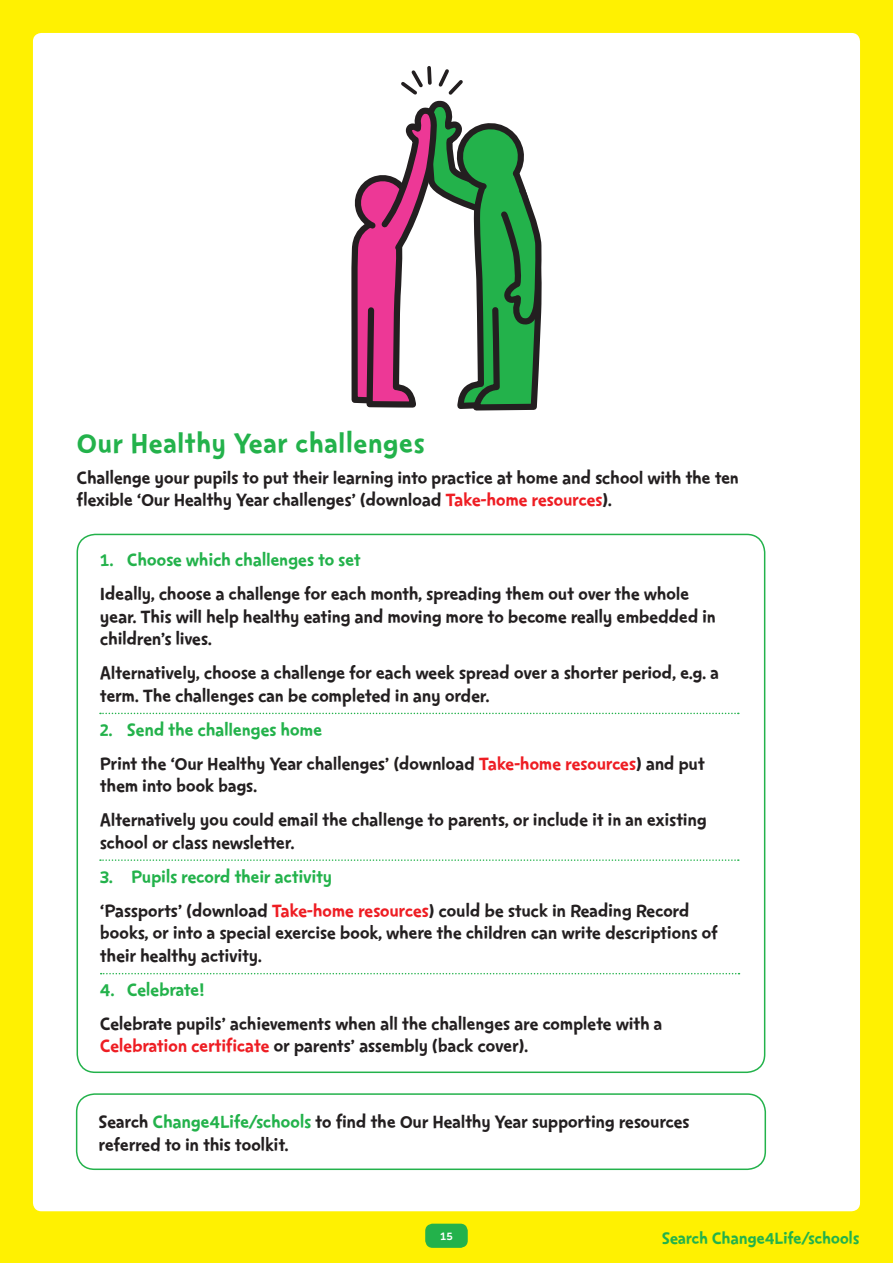
<style>
.page{position:relative;width:893px;height:1263px;background:#fff101}
.page>*{position:absolute;margin:0;border:0;box-sizing:border-box;transform-origin:0 0}
.t1{font:33px "Change 4 Life Text";color:#23b24b}
.t2{font:21px/22.5px "Change 4 Life Text";letter-spacing:-.02em;color:#231f20}
.t3{font:21px "Change 4 Life Text";letter-spacing:-.02em;color:#23b24b}
.t4{font:19.5px "Change 4 Life Text";letter-spacing:-.02em;color:#23b24b}
.t5{font:13.5px "Change 4 Life Text";color:#fff}
.s1{color:#ee1d23}
.s2{color:#23b24b}
</style>
<div class="page">
<div style="left:33px;top:33px;width:827px;height:1178px;background:#fff;border-radius:9px"></div>
<div style="left:425px;top:1224px;width:43px;height:24px;background:#23b24b;border-radius:7px"></div>
<svg style="left:100px;top:713px;width:639px;height:1px"></svg>
<svg style="left:100px;top:859px;width:639px;height:2px"></svg>
<svg style="left:101px;top:973px;width:638px;height:1px"></svg>
<svg style="left:351px;top:66px;width:191px;height:345px"></svg>
<div style="left:76px;top:1093px;width:690px;height:77px;border:2px solid #23b24b;border-radius:18px"></div>
<h1 class="t1" style="left:77px;top:430px;width:350px">Our Healthy Year challenges</h1>
<p class="t2" style="left:77px;top:468px;width:664px">Challenge your pupils to put their learning into practice at home and school with the ten flexible ‘Our Healthy Year challenges’ (download <span class="s1">Take-home resources</span>).</p>
<p class="t3" style="left:100px;top:552px;width:262px">1. Choose which challenges to set</p>
<p class="t2" style="left:100px;top:584px;width:618px">Ideally, choose a challenge for each month, spreading them out over the whole year. This will help healthy eating and moving more to become really embedded in children’s lives.</p>
<p class="t2" style="left:100px;top:663px;width:621px">Alternatively, choose a challenge for each week spread over a shorter period, e.g. a term. The challenges can be completed in any order.</p>
<p class="t2" style="left:100px;top:714px;width:607px;line-height:34px"><span class="s2">2. Send the challenges home<br></span>Print the ‘Our Healthy Year challenges’ (download <span class="s1">Take-home resources</span>) and put</p>
<p class="t2" style="left:100px;top:770px;width:608px;line-height:34px">them into book bags.<br>Alternatively you could email the challenge to parents, or include it in an existing</p>
<p class="t2" style="left:100px;top:832px;width:196px">school or class newsletter.</p>
<p class="t2" style="left:100px;top:861px;width:591px;line-height:34px"><span class="s2">3. Pupils record their activity<br></span>‘Passports’ (download <span class="s1">Take-home resources</span>) could be stuck in Reading Record</p>
<p class="t2" style="left:100px;top:923px;width:620px">books, or into a special exercise book, where the children can write descriptions of their healthy activity.</p>
<p class="t3" style="left:100px;top:981px;width:106px">4. Celebrate!</p>
<p class="t2" style="left:100px;top:1013px;width:564px">Celebrate pupils’ achievements when all the challenges are complete with a<br><span class="s1">Celebration certificate</span> or parents’ assembly (back cover).</p>
<p class="t2" style="left:99px;top:1112px;width:593px">Search <span class="s2">Change4Life/schools</span> to find the Our Healthy Year supporting resources referred to in this toolkit.</p>
<p class="t5" style="left:440px;top:1230px;width:14px">15</p>
<p class="t4" style="left:662px;top:1230px;width:199px">Search Change4Life/schools</p>
</div>
